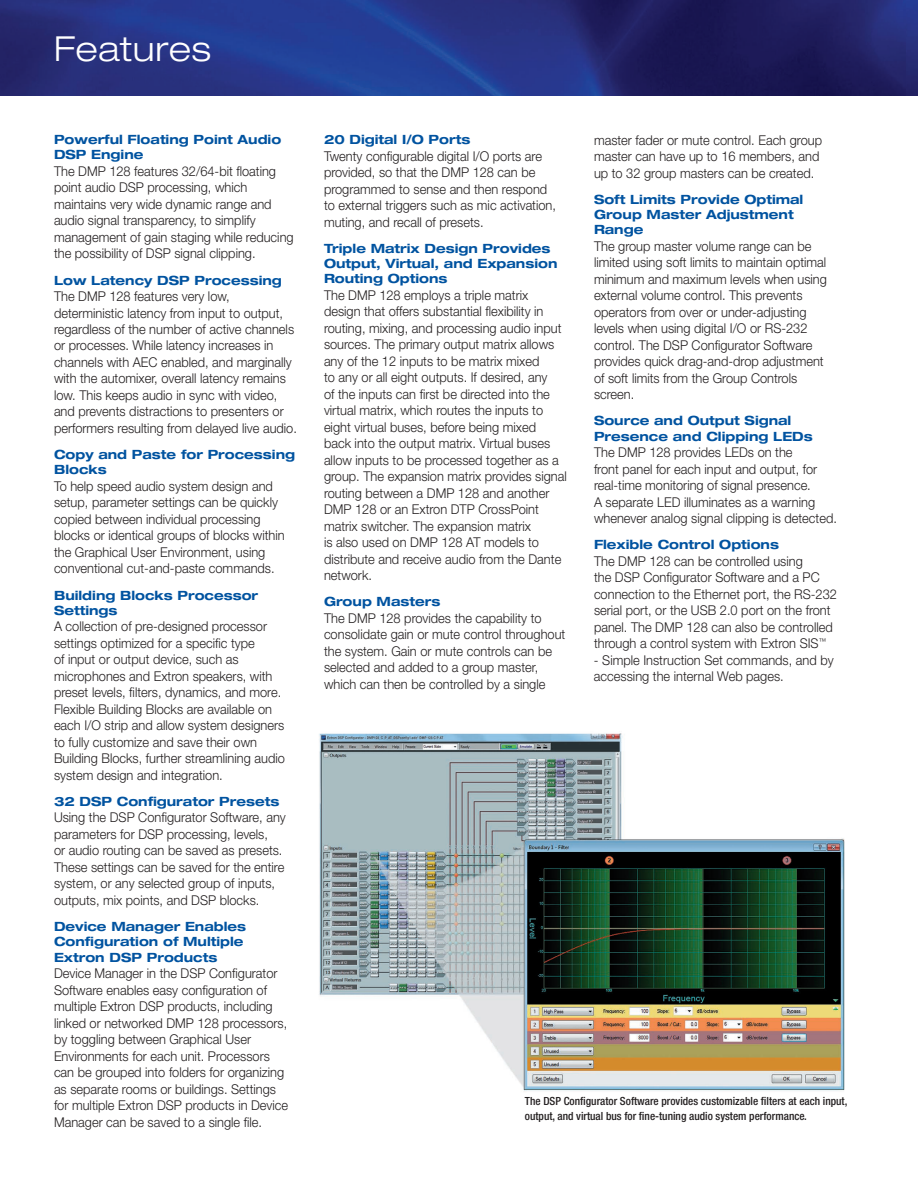
<style>
.page{position:relative;width:918px;height:1188px;background:#fff}
.page>*{position:absolute;margin:0;border:0;box-sizing:border-box;transform-origin:0 0}
.t1{font:300 expanded 34.5px "Helvetica Neue LT Std";letter-spacing:.015em;color:#fff}
.t2{font:300 13.5px/16.5px "Helvetica Neue LT Std";color:#231f20;scale:.95 1}
.t3{font:700 expanded 12.75px/15.3px "Helvetica Neue LT Std";color:#0153a0}
.t4{font:500 condensed 11.25px/14.2px "Helvetica Neue LT Std";color:#231f20}
</style>
<div class="page">
<img style="left:0;top:0;width:906px;height:95px">
<img style="left:906px;top:0;width:12px;height:95px">
<img style="left:319px;top:733px;width:526px;height:359px">
<h1 class="t1" style="left:54px;top:28px;width:159px">Features</h1>
<p class="t3" style="left:54px;top:132px;width:229px">Powerful Floating Point Audio<br>DSP Engine</p>
<p class="t2" style="left:54px;top:163px;width:254px">The DMP 128 features 32/64-bit floating point audio DSP processing, which maintains very wide dynamic range and audio signal transparency, to simplify management of gain staging while reducing the possibility of DSP signal clipping.</p>
<p class="t3" style="left:54px;top:272px;width:229px">Low Latency DSP Processing</p>
<p class="t2" style="left:54px;top:288px;width:257px">The DMP 128 features very low, deterministic latency from input to output, regardless of the number of active channels or processes. While latency increases in channels with AEC enabled, and marginally with the automixer, overall latency remains low. This keeps audio in sync with video, and prevents distractions to presenters or performers resulting from delayed live audio.</p>
<p class="t3" style="left:54px;top:447px;width:243px">Copy and Paste for Processing<br>Blocks</p>
<p class="t2" style="left:54px;top:478px;width:244px">To help speed audio system design and setup, parameter settings can be quickly copied between individual processing blocks or identical groups of blocks within the Graphical User Environment, using conventional cut-and-paste commands.</p>
<p class="t3" style="left:54px;top:587px;width:206px">Building Blocks Processor<br>Settings</p>
<p class="t2" style="left:54px;top:618px;width:245px">A collection of pre-designed processor settings optimized for a specific type<br>of input or output device, such as microphones and Extron speakers, with preset levels, filters, dynamics, and more.<br>Flexible Building Blocks are available on each I/O strip and allow system designers to fully customize and save their own Building Blocks, further streamlining audio system design and integration.</p>
<p class="t3" style="left:54px;top:793px;width:227px">32 DSP Configurator Presets</p>
<p class="t2" style="left:54px;top:809px;width:246px">Using the DSP Configurator Software, any parameters for DSP processing, levels,<br>or audio routing can be saved as presets.<br>These settings can be saved for the entire system, or any selected group of inputs, outputs, mix points, and DSP blocks.</p>
<p class="t3" style="left:54px;top:918px;width:194px">Device Manager Enables<br>Configuration of Multiple<br>Extron DSP Products</p>
<p class="t2" style="left:54px;top:965px;width:248px">Device Manager in the DSP Configurator Software enables easy configuration of multiple Extron DSP products, including linked or networked DMP 128 processors, by toggling between Graphical User Environments for each unit. Processors can be grouped into folders for organizing as separate rooms or buildings. Settings for multiple Extron DSP products in Device Manager can be saved to a single file.</p>
<p class="t3" style="left:324px;top:132px;width:148px">20 Digital I/O Ports</p>
<p class="t2" style="left:324px;top:147px;width:246px">Twenty configurable digital I/O ports are provided, so that the DMP 128 can be programmed to sense and then respond to external triggers such as mic activation, muting, and recall of presets.</p>
<p class="t3" style="left:324px;top:240px;width:235px">Triple Matrix Design Provides<br>Output, Virtual, and Expansion<br>Routing Options</p>
<p class="t2" style="left:324px;top:286px;width:257px">The DMP 128 employs a triple matrix design that offers substantial flexibility in routing, mixing, and processing audio input sources. The primary output matrix allows any of the 12 inputs to be matrix mixed<br>to any or all eight outputs. If desired, any<br>of the inputs can first be directed into the virtual matrix, which routes the inputs to eight virtual buses, before being mixed<br>back into the output matrix. Virtual buses allow inputs to be processed together as a group. The expansion matrix provides signal routing between a DMP 128 and another DMP 128 or an Extron DTP CrossPoint matrix switcher. The expansion matrix<br>is also used on DMP 128 AT models to distribute and receive audio from the Dante network.</p>
<p class="t3" style="left:324px;top:594px;width:118px">Group Masters</p>
<p class="t2" style="left:324px;top:610px;width:256px">The DMP 128 provides the capability to consolidate gain or mute control throughout the system. Gain or mute controls can be selected and added to a group master, which can then be controlled by a single</p>
<p class="t2" style="left:594px;top:131px;width:242px">master fader or mute control. Each group master can have up to 16 members, and up to 32 group masters can be created.</p>
<p class="t3" style="left:594px;top:191px;width:211px">Soft Limits Provide Optimal<br>Group Master Adjustment<br>Range</p>
<p class="t2" style="left:594px;top:238px;width:247px">The group master volume range can be limited using soft limits to maintain optimal minimum and maximum levels when using external volume control. This prevents operators from over or under-adjusting levels when using digital I/O or RS-232 control. The DSP Configurator Software provides quick drag-and-drop adjustment of soft limits from the Group Controls screen.</p>
<p class="t3" style="left:594px;top:413px;width:220px">Source and Output Signal<br>Presence and Clipping LEDs</p>
<p class="t2" style="left:594px;top:444px;width:257px">The DMP 128 provides LEDs on the<br>front panel for each input and output, for real-time monitoring of signal presence.<br>A separate LED illuminates as a warning whenever analog signal clipping is detected.</p>
<p class="t3" style="left:594px;top:537px;width:187px">Flexible Control Options</p>
<p class="t2" style="left:594px;top:553px;width:257px">The DMP 128 can be controlled using<br>the DSP Configurator Software and a PC connection to the Ethernet port, the RS-232 serial port, or the USB 2.0 port on the front panel. The DMP 128 can also be controlled through a control system with Extron SIS<sup>™</sup></p>
<p class="t2" style="left:594px;top:652px;width:254px">- Simple Instruction Set commands, and by accessing the internal Web pages.</p>
<p class="t4" style="left:525px;top:1094px;width:324px">The DSP Configurator Software provides customizable filters at each input, output, and virtual bus for fine-tuning audio system performance.</p>
</div>
